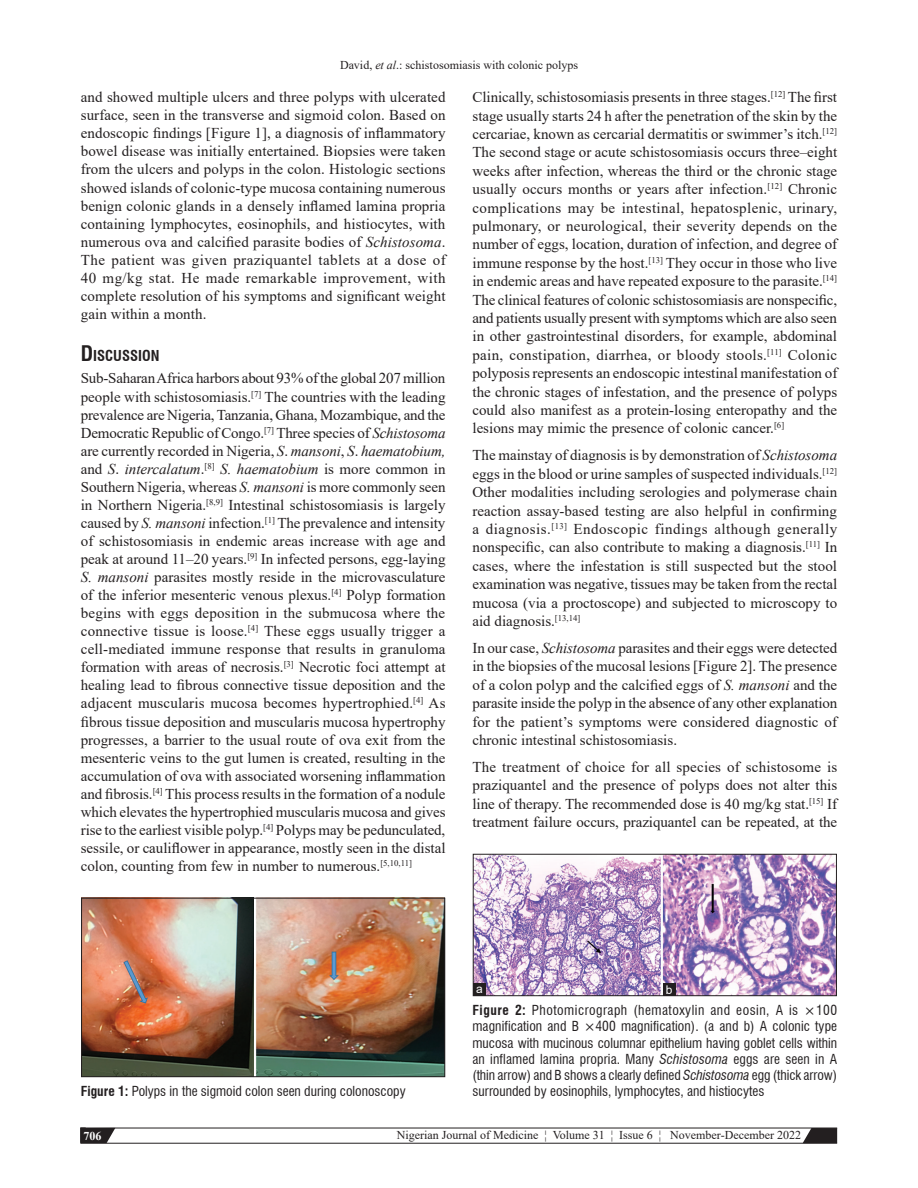
<style>
.page{position:relative;width:918px;height:1188px;background:#fff}
.page>*{position:absolute;margin:0;border:0;box-sizing:border-box;transform-origin:0 0}
.t1{font:15px/18px "Times New Roman";color:#231f20;text-align:justify}
.t2{font:700 condensed 14.7px "Swiss 721 BT";color:#231f20}
.t3{font:condensed 13.5px/16.2px "Swiss 721 BT";color:#231f20;text-align:justify}
.t4{font:12px "Times New Roman";color:#231f20}
.t5{font:700 12px "Times New Roman";color:#fff}
.t6{font:12px "Arial";color:#fff}
.s1{font-style:italic}
.s2{font-size:21px}
.s3{font-weight:700}
</style>
<div class="page">
<svg style="left:80px;top:1128px;width:758px;height:16px"></svg>
<img style="left:83px;top:900px;width:360px;height:175px">
<div style="left:81px;top:898px;width:364px;height:179px;border:1px solid #231f20"></div>
<img style="left:475px;top:856px;width:360px;height:138px">
<div style="left:473px;top:854px;width:364px;height:142px;border:1px solid #231f20"></div>
<div style="left:663px;top:983px;width:12px;height:13px;background:#231f20"></div>
<div style="left:473px;top:983px;width:13px;height:13px;background:#231f20"></div>
<p class="t4" style="left:340px;top:56px;width:240px">David, <span class="s1">et al</span>.: schistosomiasis with colonic polyps</p>
<p class="t1" style="left:81px;top:88px;width:366px">and showed multiple ulcers and three polyps with ulcerated surface, seen in the transverse and sigmoid colon. Based on endoscopic findings [Figure 1], a diagnosis of inflammatory bowel disease was initially entertained. Biopsies were taken from the ulcers and polyps in the colon. Histologic sections showed islands of colonic‑type mucosa containing numerous benign colonic glands in a densely inflamed lamina propria containing lymphocytes, eosinophils, and histiocytes, with numerous ova and calcified parasite bodies of <span class="s1">Schistosoma</span>.<br>The patient was given praziquantel tablets at a dose of 40 mg/kg stat. He made remarkable improvement, with complete resolution of his symptoms and significant weight gain within a month.</p>
<p class="t2" style="left:81px;top:347px;width:80px"><span class="s2">D</span>ISCUSSION</p>
<p class="t1" style="left:81px;top:369px;width:366px">Sub‑Saharan Africa harbors about 93% of the global 207 million people with schistosomiasis.<sup>[7]</sup> The countries with the leading prevalence are Nigeria, Tanzania, Ghana, Mozambique, and the Democratic Republic of Congo.<sup>[7]</sup> Three species of <span class="s1">Schistosoma </span>are currently recorded in Nigeria, <span class="s1">S</span>. <span class="s1">mansoni</span>, <span class="s1">S</span>. <span class="s1">haematobium, </span>and <span class="s1">S</span>. <span class="s1">intercalatum</span>.<sup>[8]</sup> <span class="s1">S. haematobium</span> is more common in Southern Nigeria, whereas <span class="s1">S. mansoni</span> is more commonly seen in Northern Nigeria.<sup>[8,9]</sup> Intestinal schistosomiasis is largely caused by <span class="s1">S. mansoni</span> infection.<sup>[1]</sup> The prevalence and intensity of schistosomiasis in endemic areas increase with age and peak at around 11–20 years.<sup>[9]</sup> In infected persons, egg‑laying <span class="s1">S. mansoni</span> parasites mostly reside in the microvasculature of the inferior mesenteric venous plexus.<sup>[4]</sup> Polyp formation begins with eggs deposition in the submucosa where the connective tissue is loose.<sup>[4]</sup> These eggs usually trigger a cell‑mediated immune response that results in granuloma formation with areas of necrosis.<sup>[3]</sup> Necrotic foci attempt at healing lead to fibrous connective tissue deposition and the adjacent muscularis mucosa becomes hypertrophied.<sup>[4]</sup> As fibrous tissue deposition and muscularis mucosa hypertrophy progresses, a barrier to the usual route of ova exit from the mesenteric veins to the gut lumen is created, resulting in the accumulation of ova with associated worsening inflammation and fibrosis.<sup>[4]</sup> This process results in the formation of a nodule which elevates the hypertrophied muscularis mucosa and gives rise to the earliest visible polyp.<sup>[4]</sup> Polyps may be pedunculated, sessile, or cauliflower in appearance, mostly seen in the distal colon, counting from few in number to numerous.<sup>[5,10,11]</sup></p>
<p class="t1" style="left:472px;top:88px;width:366px;line-height:18.5px">Clinically, schistosomiasis presents in three stages.<sup>[12]</sup> The first stage usually starts 24 h after the penetration of the skin by the cercariae, known as cercarial dermatitis or swimmer’s itch.<sup>[12] </sup>The second stage or acute schistosomiasis occurs three–eight weeks after infection, whereas the third or the chronic stage usually occurs months or years after infection.<sup>[12]</sup> Chronic complications may be intestinal, hepatosplenic, urinary, pulmonary, or neurological, their severity depends on the number of eggs, location, duration of infection, and degree of immune response by the host.<sup>[13]</sup> They occur in those who live in endemic areas and have repeated exposure to the parasite.<sup>[14] </sup>The clinical features of colonic schistosomiasis are nonspecific, and patients usually present with symptoms which are also seen in other gastrointestinal disorders, for example, abdominal pain, constipation, diarrhea, or bloody stools.<sup>[11]</sup> Colonic polyposis represents an endoscopic intestinal manifestation of the chronic stages of infestation, and the presence of polyps could also manifest as a protein‑losing enteropathy and the lesions may mimic the presence of colonic cancer.<sup>[6]</sup></p>
<p class="t1" style="left:472px;top:446px;width:366px;line-height:18.5px">The mainstay of diagnosis is by demonstration of <span class="s1">Schistosoma </span>eggs in the blood or urine samples of suspected individuals.<sup>[12] </sup>Other modalities including serologies and polymerase chain reaction assay‑based testing are also helpful in confirming a diagnosis.<sup>[13]</sup> Endoscopic findings although generally nonspecific, can also contribute to making a diagnosis.<sup>[11]</sup> In cases, where the infestation is still suspected but the stool examination was negative, tissues may be taken from the rectal mucosa (via a proctoscope) and subjected to microscopy to aid diagnosis.<sup>[13,14]</sup></p>
<p class="t1" style="left:472px;top:638px;width:366px;line-height:18.5px">In our case, <span class="s1">Schistosoma</span> parasites and their eggs were detected in the biopsies of the mucosal lesions [Figure 2]. The presence of a colon polyp and the calcified eggs of <span class="s1">S. mansoni</span> and the parasite inside the polyp in the absence of any other explanation for the patient’s symptoms were considered diagnostic of chronic intestinal schistosomiasis.</p>
<p class="t1" style="left:472px;top:757px;width:366px;line-height:18.5px">The treatment of choice for all species of schistosome is praziquantel and the presence of polyps does not alter this line of therapy. The recommended dose is 40 mg/kg stat.<sup>[15]</sup> If treatment failure occurs, praziquantel can be repeated, at the</p>
<p class="t3" style="left:81px;top:1083px;width:326px"><span class="s3">Figure 1:</span> Polyps in the sigmoid colon seen during colonoscopy</p>
<p class="t6" style="left:476px;top:980px;width:8px">a</p>
<p class="t6" style="left:666px;top:981px;width:8px">b</p>
<p class="t3" style="left:473px;top:1002px;width:366px"><span class="s3">Figure 2:</span> Photomicrograph (hematoxylin and eosin, A is ×100 magnification and B ×400 magnification). (a and b) A colonic type mucosa with mucinous columnar epithelium having goblet cells within an inflamed lamina propria. Many <span class="s1">Schistosoma</span> eggs are seen in A (thin arrow) and B shows a clearly defined <span class="s1">Schistosoma</span> egg (thick arrow) surrounded by eosinophils, lymphocytes, and histiocytes</p>
<p class="t5" style="left:84px;top:1127px;width:19px">706</p>
<p class="t4" style="left:397px;top:1127px;width:406px">Nigerian Journal of Medicine ¦ Volume 31 ¦ Issue 6 ¦ November-December 2022</p>
</div>
